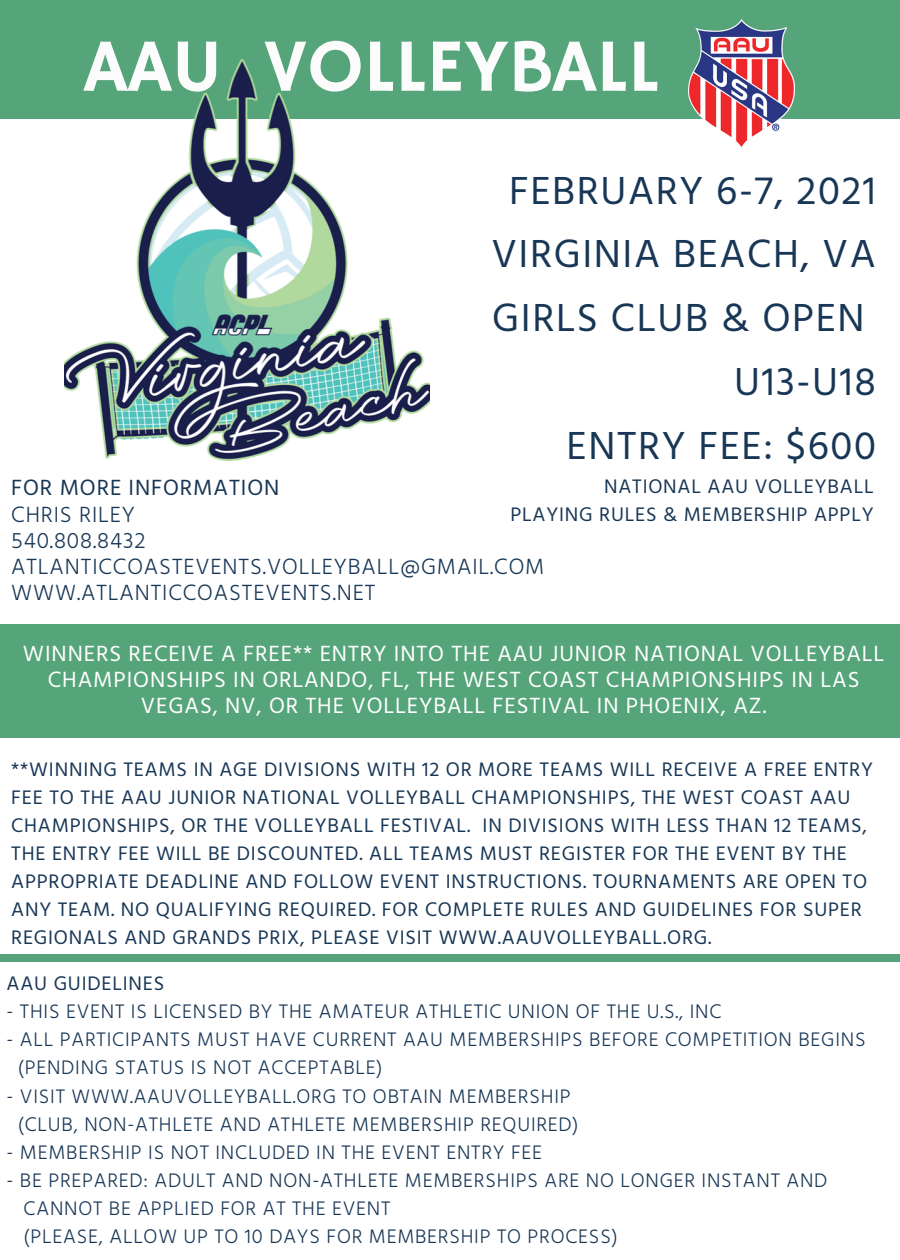
<style>
.page{position:relative;width:900px;height:1260px;background:#fff}
.page>*{position:absolute;margin:0;border:0;box-sizing:border-box;transform-origin:0 0}
.t1{font:75.5px "Hammersmith One";color:#fff}
.t2{font:40.25px "Hind Guntur";letter-spacing:.04em;color:#183756}
.t3{font:22.75px/26.2px "Hind Guntur";letter-spacing:.04em;color:#fff;text-align:center}
.t4{font:300 22.75px "Hind Guntur";letter-spacing:.04em;color:#183756}
.t5{font:22.75px "Hind Guntur";letter-spacing:.04em;color:#183756}
.t6{font:20px "Hind Guntur";letter-spacing:.04em;color:#183756}
.t7{font:300 20px "Hind Guntur";letter-spacing:.04em;color:#183756}
</style>
<div class="page">
<div style="left:0;top:0;width:900px;height:118px;background:#55a47a"></div>
<div style="left:0;top:624px;width:900px;height:113px;background:#55a47a"></div>
<div style="left:0;top:954px;width:900px;height:7px;background:#55a47a"></div>
<img style="left:688px;top:20px;width:107px;height:127px">
<img style="left:64px;top:59px;width:366px;height:401px">
<h1 class="t1" style="left:84px;top:23px;width:577px">AAU VOLLEYBALL</h1>
<p class="t2" style="left:509px;top:166px;width:368px">FEBRUARY 6-7, 2021</p>
<p class="t2" style="left:491px;top:230px;width:386px">VIRGINIA BEACH, VA</p>
<p class="t2" style="left:492px;top:294px;width:374px">GIRLS CLUB &amp; OPEN</p>
<p class="t2" style="left:734px;top:357px;width:143px">U13-U18</p>
<p class="t2" style="left:567px;top:421px;width:311px">ENTRY FEE: $600</p>
<p class="t6" style="left:604px;top:474px;width:271px">NATIONAL AAU VOLLEYBALL</p>
<p class="t6" style="left:510px;top:503px;width:365px">PLAYING RULES &amp; MEMBERSHIP APPLY</p>
<p class="t5" style="left:11px;top:474px;width:270px">FOR MORE INFORMATION</p>
<p class="t4" style="left:11px;top:501px;width:125px">CHRIS RILEY</p>
<p class="t4" style="left:11px;top:527px;width:136px">540.808.8432</p>
<p class="t4" style="left:11px;top:553px;width:535px">ATLANTICCOASTEVENTS.VOLLEYBALL@GMAIL.COM</p>
<p class="t4" style="left:11px;top:579px;width:366px">WWW.ATLANTICCOASTEVENTS.NET</p>
<p class="t3" style="left:23px;top:640px;width:863px">WINNERS RECEIVE A FREE** ENTRY INTO THE AAU JUNIOR NATIONAL VOLLEYBALL<br>CHAMPIONSHIPS IN ORLANDO, FL, THE WEST COAST CHAMPIONSHIPS IN LAS<br>VEGAS, NV, OR THE VOLLEYBALL FESTIVAL IN PHOENIX, AZ.</p>
<p class="t6" style="left:11px;top:757px;width:863px">**WINNING TEAMS IN AGE DIVISIONS WITH 12 OR MORE TEAMS WILL RECEIVE A FREE ENTRY</p>
<p class="t6" style="left:11px;top:785px;width:841px">FEE TO THE AAU JUNIOR NATIONAL VOLLEYBALL CHAMPIONSHIPS, THE WEST COAST AAU</p>
<p class="t6" style="left:11px;top:813px;width:857px">CHAMPIONSHIPS, OR THE VOLLEYBALL FESTIVAL. IN DIVISIONS WITH LESS THAN 12 TEAMS,</p>
<p class="t6" style="left:11px;top:841px;width:837px">THE ENTRY FEE WILL BE DISCOUNTED. ALL TEAMS MUST REGISTER FOR THE EVENT BY THE</p>
<p class="t6" style="left:11px;top:870px;width:857px">APPROPRIATE DEADLINE AND FOLLOW EVENT INSTRUCTIONS. TOURNAMENTS ARE OPEN TO</p>
<p class="t6" style="left:11px;top:898px;width:852px">ANY TEAM. NO QUALIFYING REQUIRED. FOR COMPLETE RULES AND GUIDELINES FOR SUPER</p>
<p class="t6" style="left:11px;top:926px;width:702px">REGIONALS AND GRANDS PRIX, PLEASE VISIT WWW.AAUVOLLEYBALL.ORG.</p>
<p class="t6" style="left:7px;top:971px;width:159px">AAU GUIDELINES</p>
<p class="t7" style="left:7px;top:1000px;width:716px">- THIS EVENT IS LICENSED BY THE AMATEUR ATHLETIC UNION OF THE U.S., INC</p>
<p class="t7" style="left:7px;top:1028px;width:861px">- ALL PARTICIPANTS MUST HAVE CURRENT AAU MEMBERSHIPS BEFORE COMPETITION BEGINS</p>
<p class="t7" style="left:18px;top:1056px;width:366px">(PENDING STATUS IS NOT ACCEPTABLE)</p>
<p class="t7" style="left:7px;top:1084px;width:566px">- VISIT WWW.AAUVOLLEYBALL.ORG TO OBTAIN MEMBERSHIP</p>
<p class="t7" style="left:18px;top:1112px;width:562px">(CLUB, NON-ATHLETE AND ATHLETE MEMBERSHIP REQUIRED)</p>
<p class="t7" style="left:7px;top:1140px;width:537px">- MEMBERSHIP IS NOT INCLUDED IN THE EVENT ENTRY FEE</p>
<p class="t7" style="left:7px;top:1168px;width:822px">- BE PREPARED: ADULT AND NON-ATHLETE MEMBERSHIPS ARE NO LONGER INSTANT AND</p>
<p class="t7" style="left:24px;top:1196px;width:368px">CANNOT BE APPLIED FOR AT THE EVENT</p>
<p class="t7" style="left:24px;top:1225px;width:596px">(PLEASE, ALLOW UP TO 10 DAYS FOR MEMBERSHIP TO PROCESS)</p>
</div>
